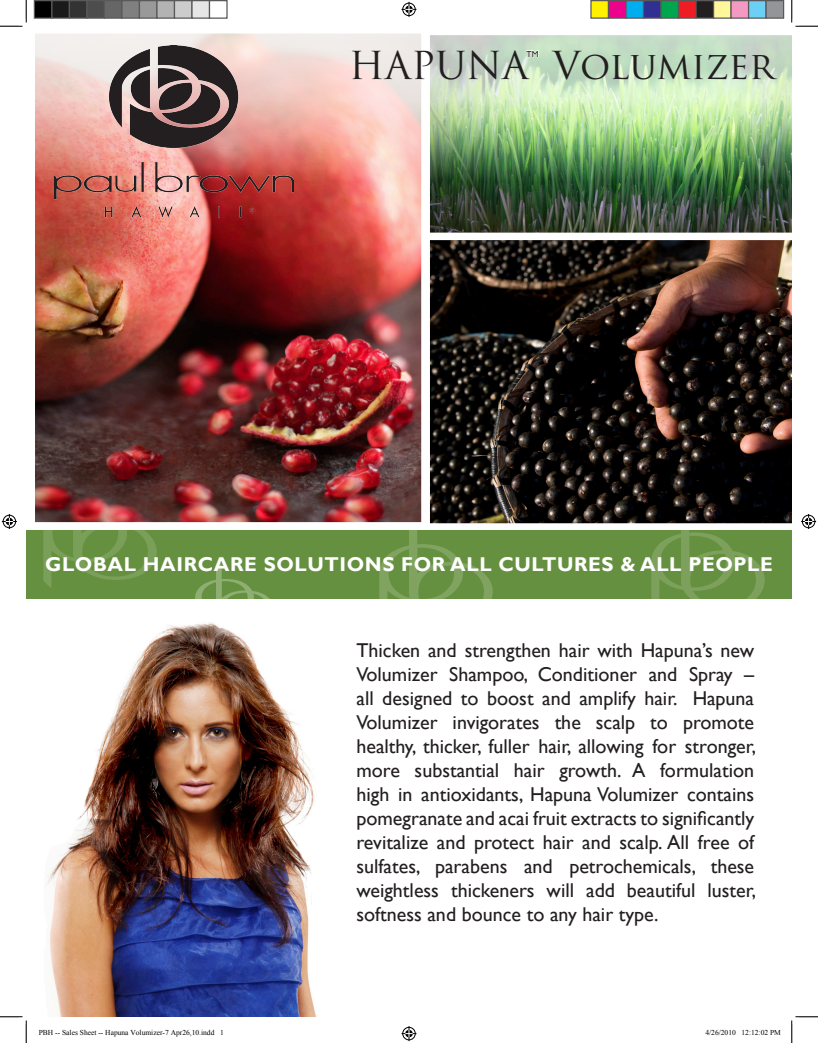
<style>
.page{position:relative;width:818px;height:1043px;background:#fff}
.page>*{position:absolute;margin:0;border:0;box-sizing:border-box;transform-origin:0 0}
.t1{font:37.5px "Trajan Pro";color:#231f20}
.t2{font:20px/24px "Gill Sans";color:#231f20;text-align:justify}
.t3{font:700 20px "Gill Sans";letter-spacing:.03em;color:#fff}
.t4{font:8.75px "Gill Sans";color:#231f20}
.t5{font:7.5px "Times New Roman";color:#000}
</style>
<div class="page">
<img style="left:430px;top:242px;width:361px;height:282px">
<img style="left:26px;top:242px;width:404px;height:289px">
<div style="left:26px;top:531px;width:765px;height:68px;background:#65903f"></div>
<img style="left:43px;top:531px;width:114px;height:57px">
<img style="left:379px;top:531px;width:114px;height:68px">
<img style="left:651px;top:531px;width:114px;height:68px">
<img style="left:195px;top:564px;width:75px;height:35px">
<img style="left:45px;top:622px;width:271px;height:394px">
<img style="left:35px;top:33px;width:756px;height:209px">
<img style="left:55px;top:45px;width:238px;height:172px">
<svg style="left:526px;top:50px;width:12px;height:7px"></svg>
<svg style="left:0;top:0;width:27px;height:27px"></svg>
<svg style="left:0;top:1016px;width:27px;height:26px"></svg>
<svg style="left:791px;top:0;width:27px;height:27px"></svg>
<svg style="left:791px;top:1016px;width:27px;height:26px"></svg>
<svg style="left:401px;top:2px;width:15px;height:15px"></svg>
<svg style="left:401px;top:1026px;width:15px;height:15px"></svg>
<svg style="left:2px;top:514px;width:15px;height:15px"></svg>
<svg style="left:801px;top:514px;width:15px;height:15px"></svg>
<div style="left:34px;top:1px;width:18px;height:17px;background:#000"></div>
<div style="left:34px;top:0;width:18px;height:19px;border:1px solid #595959"></div>
<div style="left:52px;top:1px;width:17px;height:17px;background:#1a1a1a"></div>
<div style="left:51px;top:0;width:19px;height:19px;border:1px solid #595959"></div>
<div style="left:69px;top:1px;width:18px;height:17px;background:#333"></div>
<div style="left:69px;top:0;width:19px;height:19px;border:1px solid #595959"></div>
<div style="left:87px;top:1px;width:17px;height:17px;background:#4d4d4d"></div>
<div style="left:86px;top:0;width:19px;height:19px;border:1px solid #595959"></div>
<div style="left:104px;top:1px;width:18px;height:17px;background:#666"></div>
<div style="left:104px;top:0;width:18px;height:19px;border:1px solid #595959"></div>
<div style="left:122px;top:1px;width:17px;height:17px;background:#808080"></div>
<div style="left:121px;top:0;width:19px;height:19px;border:1px solid #595959"></div>
<div style="left:139px;top:1px;width:18px;height:17px;background:#999"></div>
<div style="left:139px;top:0;width:19px;height:19px;border:1px solid #595959"></div>
<div style="left:157px;top:1px;width:17px;height:17px;background:#b3b3b3"></div>
<div style="left:156px;top:0;width:19px;height:19px;border:1px solid #595959"></div>
<div style="left:174px;top:1px;width:18px;height:17px;background:#ccc"></div>
<div style="left:174px;top:0;width:18px;height:19px;border:1px solid #595959"></div>
<div style="left:192px;top:1px;width:17px;height:17px;background:#e6e6e6"></div>
<div style="left:191px;top:0;width:19px;height:19px;border:1px solid #595959"></div>
<div style="left:209px;top:0;width:19px;height:19px;border:1px solid #595959"></div>
<div style="left:591px;top:1px;width:17px;height:17px;background:#fff101"></div>
<div style="left:590px;top:0;width:19px;height:19px;border:1px solid #595959"></div>
<div style="left:608px;top:1px;width:18px;height:17px;background:#ed028c"></div>
<div style="left:608px;top:0;width:18px;height:19px;border:1px solid #595959"></div>
<div style="left:626px;top:1px;width:17px;height:17px;background:#00aeef"></div>
<div style="left:625px;top:0;width:19px;height:19px;border:1px solid #595959"></div>
<div style="left:643px;top:1px;width:18px;height:17px;background:#2e3092"></div>
<div style="left:642px;top:0;width:19px;height:19px;border:1px solid #595959"></div>
<div style="left:661px;top:1px;width:17px;height:17px;background:#00a54f"></div>
<div style="left:660px;top:0;width:19px;height:19px;border:1px solid #595959"></div>
<div style="left:678px;top:1px;width:18px;height:17px;background:#ee1d23"></div>
<div style="left:678px;top:0;width:18px;height:19px;border:1px solid #595959"></div>
<div style="left:696px;top:1px;width:17px;height:17px;background:#231f20"></div>
<div style="left:695px;top:0;width:19px;height:19px;border:1px solid #595959"></div>
<div style="left:713px;top:1px;width:18px;height:17px;background:#fff79a"></div>
<div style="left:712px;top:0;width:19px;height:19px;border:1px solid #595959"></div>
<div style="left:731px;top:1px;width:17px;height:17px;background:#f499c2"></div>
<div style="left:730px;top:0;width:19px;height:19px;border:1px solid #595959"></div>
<div style="left:748px;top:1px;width:18px;height:17px;background:#6bcff6"></div>
<div style="left:748px;top:0;width:18px;height:19px;border:1px solid #595959"></div>
<div style="left:766px;top:1px;width:17px;height:17px;background:#939598"></div>
<div style="left:765px;top:0;width:19px;height:19px;border:1px solid #595959"></div>
<p class="t1" style="left:349px;top:41px;width:427px">HAPUNA Volumizer</p>
<p class="t4" style="left:526px;top:49px;width:14px">TM</p>
<p class="t3" style="left:45px;top:552px;width:729px">GLOBAL HAIRCARE SOLUTIONS FOR ALL CULTURES &amp; ALL PEOPLE</p>
<p class="t2" style="left:356px;top:638px;width:401px">Thicken and strengthen hair with Hapuna’s new Volumizer Shampoo, Conditioner and Spray – all designed to boost and amplify hair. Hapuna Volumizer invigorates the scalp to promote healthy, thicker, fuller hair, allowing for stronger, more substantial hair growth. A formulation high in antioxidants, Hapuna Volumizer contains pomegranate and acai fruit extracts to significantly revitalize and protect hair and scalp. All free of sulfates, parabens and petrochemicals, these weightless thickeners will add beautiful luster, softness and bounce to any hair type.</p>
<p class="t5" style="left:39px;top:1027px;width:186px">PBH -- Sales Sheet -- Hapuna Volumizer-7 Apr26,10.indd 1</p>
<p class="t5" style="left:705px;top:1027px;width:77px">4/26/2010 12:12:02 PM</p>
</div>
